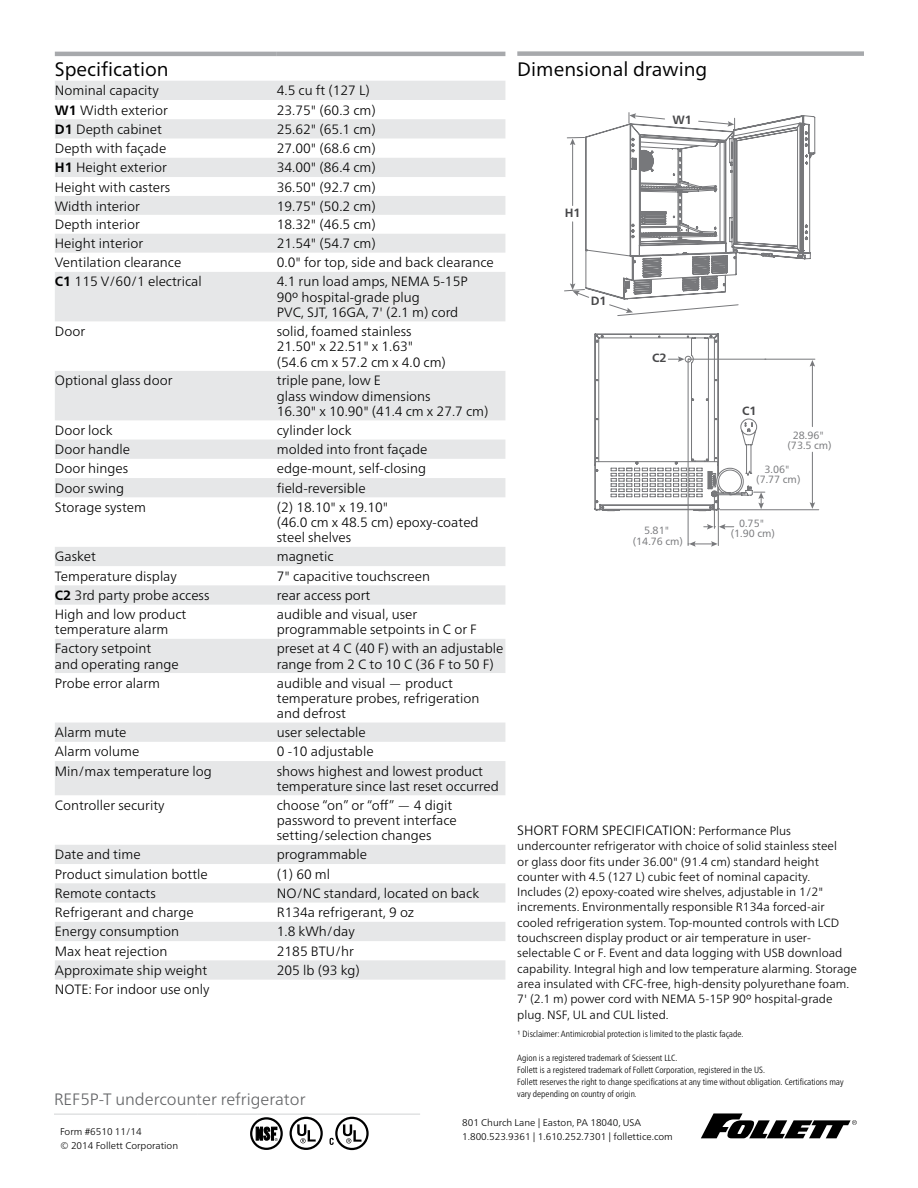
<style>
.page{position:relative;width:918px;height:1188px;background:#fff}
.page>*{position:absolute;margin:0;border:0;box-sizing:border-box;transform-origin:0 0}
.t1{font:19.5px "Frutiger Neue LT Pro";color:#000}
.t2{font:300 16.5px "Frutiger Neue LT Pro";color:#636466}
.t3{font:300 13.5px/15.3px "Frutiger Neue LT Pro";color:#000}
.t4{font:300 12px/15.3px "Frutiger Neue LT Pro";color:#000}
.t5{font:700 12px "Frutiger Neue LT Pro";color:#474749}
.t6{font:10.5px/10.5px "Frutiger Neue LT Pro";color:#77787b;text-align:center}
.t7{font:300 9.75px/13.5px "Frutiger Neue LT Pro";color:#000}
.t8{font:300 condensed 9px/12px "Frutiger Neue LT Pro";color:#000}
.s1{font-weight:700}
.s2{font-size:12px}
.s3{font-stretch:normal}
</style>
<div class="page">
<svg style="left:701px;top:1113px;width:156px;height:26px"></svg>
<hr style="left:54px;top:1114px;width:144px;height:1px;background:#d1d3d4">
<hr style="left:198px;top:1114px;width:222px;height:1px;background:#d1d3d4">
<svg style="left:55px;top:81px;width:450px;height:899px"></svg>
<hr style="left:55px;top:52px;width:222px;height:4px;background:#a7a9ac">
<hr style="left:277px;top:52px;width:228px;height:4px;background:#a7a9ac">
<div style="left:517px;top:51px;width:347px;height:5px;background:#a7a9ac"></div>
<hr style="left:720px;top:509px;width:99px;height:1px;background:#77787b">
<hr style="left:718px;top:511px;width:1px;height:35px;background:#77787b">
<hr style="left:688px;top:360px;width:1px;height:186px;background:#77787b">
<svg style="left:692px;top:545px;width:26px;height:2px"></svg>
<svg style="left:607px;top:511px;width:128px;height:34px"></svg>
<svg style="left:594px;top:115px;width:222px;height:396px"></svg>
<svg style="left:564px;top:112px;width:202px;height:381px"></svg>
<svg style="left:251px;top:1118px;width:31px;height:31px"></svg>
<div style="left:250px;top:1117px;width:33px;height:33px;border:2px solid #000;border-radius:50%"></div>
<svg style="left:255px;top:1126px;width:23px;height:15px"></svg>
<svg style="left:291px;top:1118px;width:31px;height:31px"></svg>
<div style="left:290px;top:1117px;width:33px;height:33px;border:2px solid #000;border-radius:50%"></div>
<svg style="left:297px;top:1124px;width:19px;height:19px"></svg>
<svg style="left:336px;top:1118px;width:32px;height:31px"></svg>
<div style="left:335px;top:1117px;width:34px;height:33px;border:2px solid #000;border-radius:50%"></div>
<svg style="left:343px;top:1124px;width:19px;height:19px"></svg>
<svg style="left:330px;top:1138px;width:4px;height:7px"></svg>
<h1 class="t1" style="left:517px;top:58px;width:192px">Dimensional drawing</h1>
<h1 class="t1" style="left:55px;top:58px;width:115px">Specification</h1>
<p class="t3" style="left:55px;top:83px;width:105px">Nominal capacity</p>
<p class="t3" style="left:277px;top:83px;width:95px">4.5 cu ft (127 L)</p>
<p class="t3" style="left:55px;top:102px;width:115px"><span class="s1">W1</span> Width exterior</p>
<p class="t3" style="left:277px;top:102px;width:100px">23.75" (60.3 cm)</p>
<p class="t3" style="left:55px;top:121px;width:109px"><span class="s1">D1</span> Depth cabinet</p>
<p class="t3" style="left:277px;top:121px;width:100px">25.62" (65.1 cm)</p>
<p class="t3" style="left:55px;top:141px;width:113px">Depth with façade</p>
<p class="t3" style="left:277px;top:141px;width:100px">27.00" (68.6 cm)</p>
<p class="t3" style="left:55px;top:160px;width:114px"><span class="s1">H1</span> Height exterior</p>
<p class="t3" style="left:277px;top:160px;width:100px">34.00" (86.4 cm)</p>
<p class="t3" style="left:55px;top:179px;width:117px">Height with casters</p>
<p class="t3" style="left:277px;top:179px;width:100px">36.50" (92.7 cm)</p>
<p class="t3" style="left:55px;top:198px;width:87px">Width interior</p>
<p class="t3" style="left:277px;top:198px;width:100px">19.75" (50.2 cm)</p>
<p class="t3" style="left:55px;top:217px;width:87px">Depth interior</p>
<p class="t3" style="left:277px;top:217px;width:100px">18.32" (46.5 cm)</p>
<p class="t3" style="left:55px;top:236px;width:90px">Height interior</p>
<p class="t3" style="left:277px;top:236px;width:100px">21.54" (54.7 cm)</p>
<p class="t3" style="left:55px;top:255px;width:128px">Ventilation clearance</p>
<p class="t3" style="left:277px;top:255px;width:219px">0.0" for top, side and back clearance</p>
<p class="t3" style="left:55px;top:274px;width:148px"><span class="s1">C1</span> 115 V/60/1 electrical</p>
<p class="t3" style="left:277px;top:274px;width:192px">4.1 run load amps, NEMA 5-15P<br>90º hospital-grade plug<br>PVC, SJT, 16GA, 7' (2.1 m) cord</p>
<p class="t3" style="left:55px;top:323px;width:32px">Door</p>
<p class="t3" style="left:277px;top:323px;width:171px">solid, foamed stainless<br>21.50" x 22.51" x 1.63" (54.6 cm x 57.2 cm x 4.0 cm)</p>
<p class="t3" style="left:55px;top:373px;width:119px">Optional glass door</p>
<p class="t3" style="left:277px;top:373px;width:213px">triple pane, low E<br>glass window dimensions<br>16.30" x 10.90" (41.4 cm x 27.7 cm)</p>
<p class="t3" style="left:55px;top:422px;width:59px">Door lock</p>
<p class="t3" style="left:277px;top:422px;width:76px">cylinder lock</p>
<p class="t3" style="left:55px;top:442px;width:77px">Door handle</p>
<p class="t3" style="left:277px;top:442px;width:152px">molded into front façade</p>
<p class="t3" style="left:55px;top:461px;width:75px">Door hinges</p>
<p class="t3" style="left:277px;top:461px;width:151px">edge-mount, self-closing</p>
<p class="t3" style="left:55px;top:480px;width:71px">Door swing</p>
<p class="t3" style="left:277px;top:480px;width:90px">field-reversible</p>
<p class="t3" style="left:55px;top:499px;width:93px">Storage system</p>
<p class="t3" style="left:277px;top:499px;width:203px">(2) 18.10" x 19.10"<br>(46.0 cm x 48.5 cm) epoxy-coated steel shelves</p>
<p class="t3" style="left:55px;top:549px;width:43px">Gasket</p>
<p class="t3" style="left:277px;top:549px;width:58px">magnetic</p>
<p class="t3" style="left:55px;top:568px;width:124px">Temperature display</p>
<p class="t3" style="left:277px;top:568px;width:155px">7" capacitive touchscreen</p>
<p class="t3" style="left:55px;top:587px;width:156px"><span class="s1">C2</span> 3rd party probe access</p>
<p class="t3" style="left:277px;top:587px;width:95px">rear access port</p>
<p class="t3" style="left:55px;top:607px;width:133px">High and low product temperature alarm</p>
<p class="t3" style="left:277px;top:607px;width:202px">audible and visual, user programmable setpoints in C or F</p>
<p class="t3" style="left:55px;top:641px;width:125px">Factory setpoint<br>and operating range</p>
<p class="t3" style="left:277px;top:641px;width:228px">preset at 4 C (40 F) with an adjustable range from 2 C to 10 C (36 F to 50 F)</p>
<p class="t3" style="left:55px;top:675px;width:107px">Probe error alarm</p>
<p class="t3" style="left:277px;top:675px;width:204px">audible and visual — product temperature probes, refrigeration and defrost</p>
<p class="t3" style="left:55px;top:725px;width:73px">Alarm mute</p>
<p class="t3" style="left:277px;top:725px;width:90px">user selectable</p>
<p class="t3" style="left:55px;top:744px;width:86px">Alarm volume</p>
<p class="t3" style="left:277px;top:744px;width:98px">0 -10 adjustable</p>
<p class="t3" style="left:55px;top:763px;width:158px">Min/max temperature log</p>
<p class="t3" style="left:277px;top:763px;width:224px">shows highest and lowest product temperature since last reset occurred</p>
<p class="t3" style="left:55px;top:797px;width:111px">Controller security</p>
<p class="t3" style="left:277px;top:797px;width:181px">choose “on” or “off” — 4 digit password to prevent interface setting/selection changes</p>
<p class="t3" style="left:55px;top:847px;width:87px">Date and time</p>
<p class="t3" style="left:277px;top:847px;width:92px">programmable</p>
<p class="t3" style="left:55px;top:866px;width:154px">Product simulation bottle</p>
<p class="t3" style="left:277px;top:866px;width:55px">(1) 60 ml</p>
<p class="t3" style="left:55px;top:885px;width:103px">Remote contacts</p>
<p class="t3" style="left:277px;top:885px;width:204px">NO/NC standard, located on back</p>
<p class="t3" style="left:55px;top:905px;width:140px">Refrigerant and charge</p>
<p class="t3" style="left:277px;top:905px;width:139px">R134a refrigerant, 9 oz</p>
<p class="t3" style="left:55px;top:924px;width:126px">Energy consumption</p>
<p class="t3" style="left:277px;top:924px;width:79px">1.8 kWh/day</p>
<p class="t3" style="left:55px;top:943px;width:114px">Max heat rejection</p>
<p class="t3" style="left:277px;top:943px;width:79px">2185 BTU/hr</p>
<p class="t3" style="left:55px;top:962px;width:154px">Approximate ship weight</p>
<p class="t3" style="left:277px;top:962px;width:85px">205 lb (93 kg)</p>
<p class="t3" style="left:55px;top:982px;width:156px">NOTE: For indoor use only</p>
<p class="t5" style="left:673px;top:113px;width:21px">W1</p>
<p class="t5" style="left:565px;top:206px;width:17px">H1</p>
<p class="t5" style="left:591px;top:294px;width:17px">D1</p>
<p class="t5" style="left:652px;top:351px;width:16px">C2</p>
<p class="t5" style="left:742px;top:404px;width:16px">C1</p>
<p class="t6" style="left:788px;top:430px;width:46px">28.96" (73.5 cm)</p>
<p class="t6" style="left:756px;top:464px;width:46px">3.06" (7.77 cm)</p>
<p class="t6" style="left:739px;top:518px;width:27px">0.75"</p>
<p class="t6" style="left:644px;top:525px;width:27px">5.81"</p>
<p class="t6" style="left:731px;top:528px;width:46px">(1.90 cm)</p>
<p class="t6" style="left:633px;top:536px;width:52px">(14.76 cm)</p>
<p class="t3" style="left:517px;top:822px;width:275px">SHORT FORM SPECIFICATION: <span class="s2">Performance Plus</span></p>
<p class="t4" style="left:517px;top:838px;width:341px">undercounter refrigerator with choice of solid stainless steel<br>or glass door fits under 36.00" (91.4 cm) standard height counter with 4.5 (127 L) cubic feet of nominal capacity.<br>Includes (2) epoxy-coated wire shelves, adjustable in 1/2" increments. Environmentally responsible R134a forced-air cooled refrigeration system. Top-mounted controls with LCD touchscreen display product or air temperature in user&shy;selectable C or F. Event and data logging with USB download capability. Integral high and low temperature alarming. Storage area insulated with CFC-free, high-density polyurethane foam.<br>7' (2.1 m) power cord with NEMA 5-15P 90º hospital-grade plug. NSF, UL and CUL listed.</p>
<p class="t8" style="left:517px;top:1028px;width:228px"><span class="s3">1</span> Disclaimer: Antimicrobial protection is limited to the plastic façade.</p>
<p class="t8" style="left:517px;top:1052px;width:328px">Agion is a registered trademark of Sciessent LLC.<br>Follett is a registered trademark of Follett Corporation, registered in the US.<br>Follett reserves the right to change specifications at any time without obligation. Certifications may vary depending on country of origin.</p>
<p class="t2" style="left:54px;top:1089px;width:253px">REF5P-T undercounter refrigerator</p>
<p class="t7" style="left:60px;top:1125px;width:120px">Form #6510 11/14<br>© 2014 Follett Corporation</p>
<p class="t7" style="left:462px;top:1116px;width:212px">801 Church Lane | Easton, PA 18040, USA<br>1.800.523.9361 | 1.610.252.7301 | follettice.com</p>
</div>
